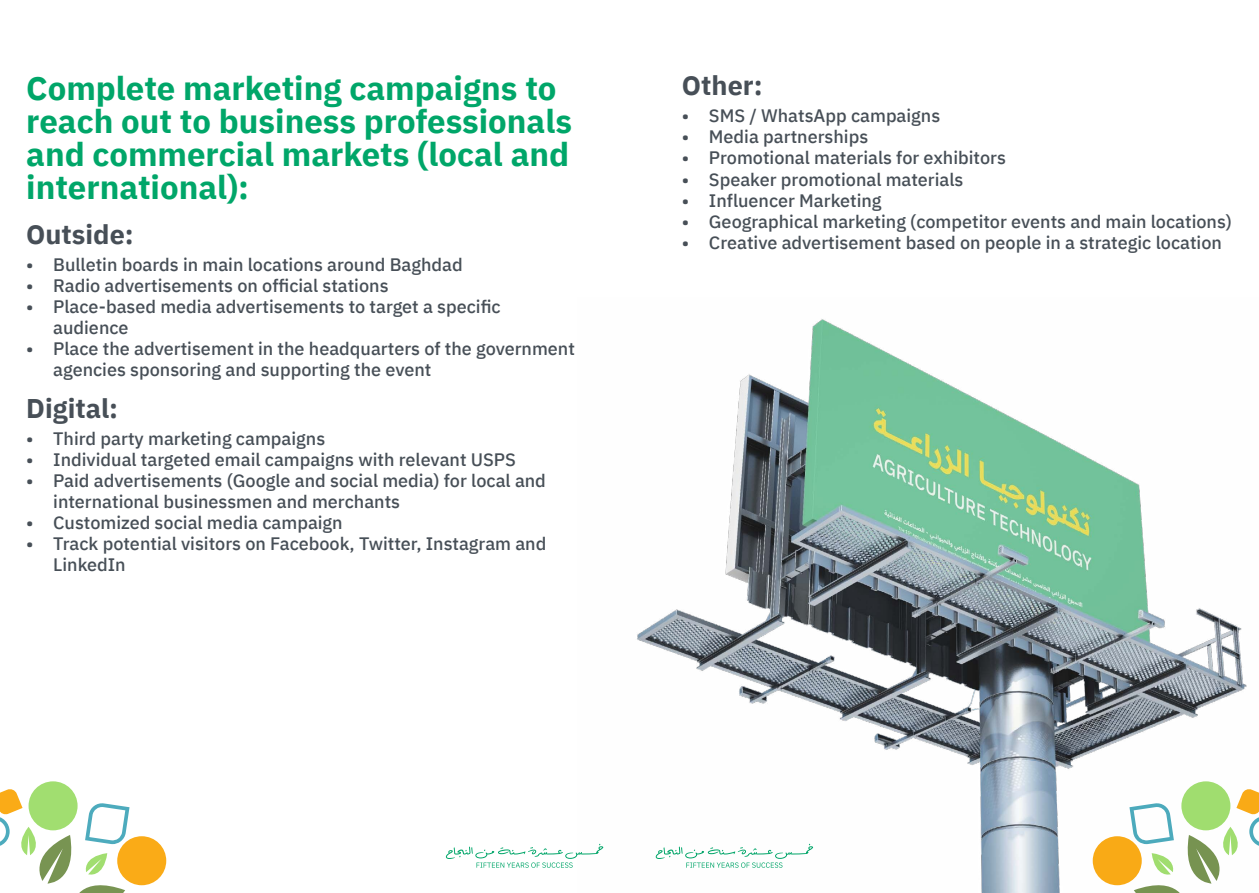
<style>
.page{position:relative;width:1259px;height:893px;background:#fff}
.page>*{position:absolute;margin:0;border:0;box-sizing:border-box;transform-origin:0 0}
.t1{font:700 33px/33px "IBM Plex Sans";color:#00a669}
.t2{font:700 27px "IBM Plex Sans";color:#474f57}
.t3{font:500 18px/21px "IBM Plex Sans";color:#474f57}
</style>
<div class="page">
<svg style="left:446px;top:846px;width:131px;height:22px"></svg>
<div style="left:29px;top:781px;width:49px;height:49px;background:#a1de70;border-radius:50%"></div>
<div style="left:117px;top:836px;width:49px;height:49px;background:#faab17;border-radius:50%"></div>
<svg style="left:0;top:788px;width:129px;height:105px"></svg>
<img style="left:577px;top:319px;width:682px;height:574px">
<h1 class="t1" style="left:26px;top:69px;width:547px">Complete marketing campaigns to reach out to business professionals and commercial markets (local and international):</h1>
<h2 class="t2" style="left:682px;top:64px;width:82px">Other:</h2>
<p class="t3" style="left:682px;top:104px;width:260px">• SMS / WhatsApp campaigns</p>
<p class="t3" style="left:682px;top:125px;width:188px">• Media partnerships</p>
<p class="t3" style="left:682px;top:146px;width:325px">• Promotional materials for exhibitors</p>
<p class="t3" style="left:682px;top:167px;width:283px">• Speaker promotional materials</p>
<p class="t3" style="left:682px;top:188px;width:201px">• Influencer Marketing</p>
<p class="t3" style="left:682px;top:209px;width:551px">• Geographical marketing (competitor events and main locations)</p>
<p class="t3" style="left:682px;top:230px;width:541px">• Creative advertisement based on people in a strategic location</p>
<h2 class="t2" style="left:26px;top:213px;width:109px">Outside:</h2>
<p class="t3" style="left:26px;top:253px;width:438px">• Bulletin boards in main locations around Baghdad</p>
<p class="t3" style="left:26px;top:274px;width:364px">• Radio advertisements on official stations</p>
<p class="t3" style="left:53px;top:295px;width:449px;text-indent:-27px">• Place-based media advertisements to target a specific audience</p>
<p class="t3" style="left:53px;top:337px;width:523px;text-indent:-27px">• Place the advertisement in the headquarters of the government agencies sponsoring and supporting the event</p>
<h2 class="t2" style="left:26px;top:387px;width:93px">Digital:</h2>
<p class="t3" style="left:26px;top:427px;width:300px">• Third party marketing campaigns</p>
<p class="t3" style="left:26px;top:448px;width:491px">• Individual targeted email campaigns with relevant USPS</p>
<p class="t3" style="left:53px;top:469px;width:494px;text-indent:-27px">• Paid advertisements (Google and social media) for local and international businessmen and merchants</p>
<p class="t3" style="left:26px;top:511px;width:318px">• Customized social media campaign</p>
<p class="t3" style="left:53px;top:532px;width:495px;text-indent:-27px">• Track potential visitors on Facebook, Twitter, Instagram and<br>LinkedIn</p>
</div>
